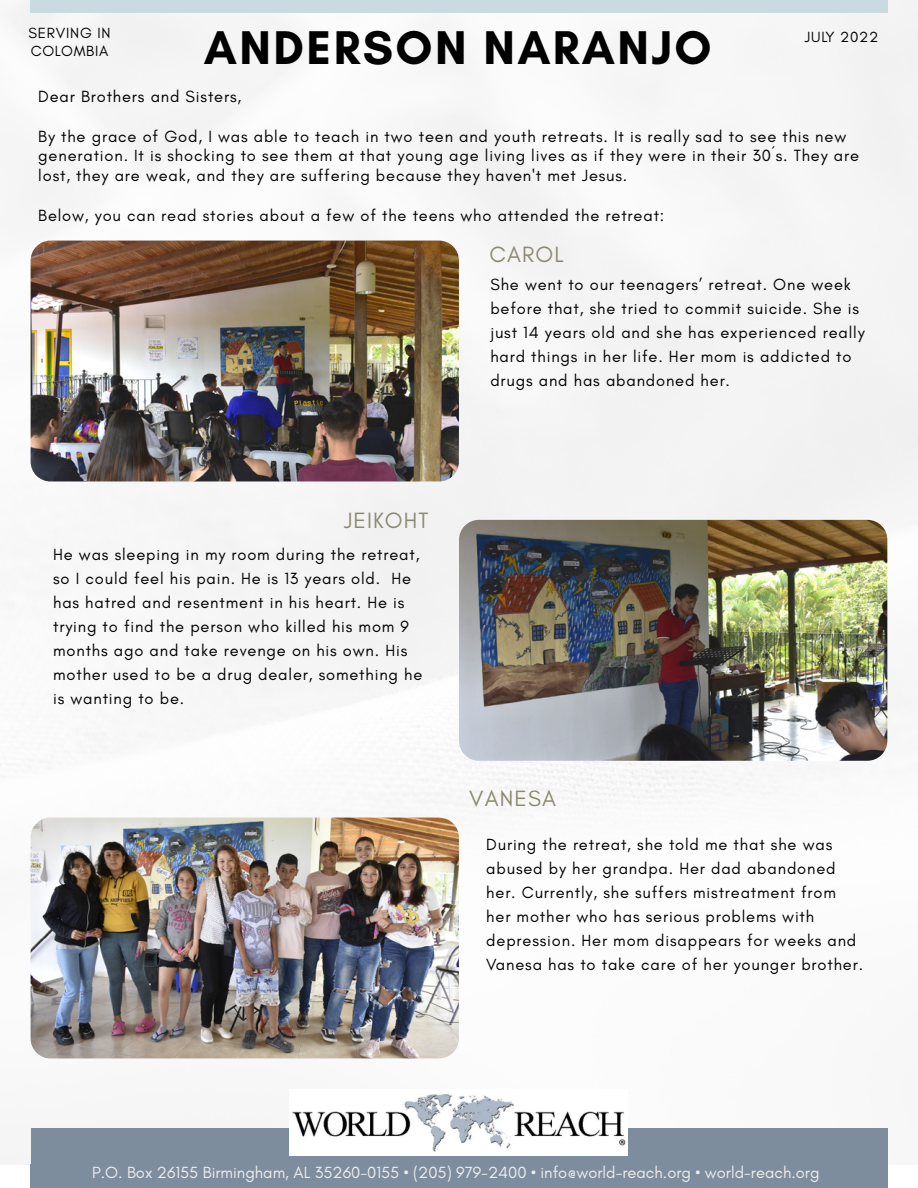
<style>
.page{position:relative;width:918px;height:1188px;background:#fff}
.page>*{position:absolute;margin:0;border:0;box-sizing:border-box;transform-origin:0 0}
.t1{font:700 48.15px "Glacial Indifference";letter-spacing:.05em;color:#000}
.t2{font:22.65px "Glacial Indifference";letter-spacing:.05em;color:#8b896f}
.t3{font:22.5px "Glacial Indifference";letter-spacing:.05em;color:#8b896f}
.t4{font:16.5px/24px "Glacial Indifference";letter-spacing:.05em;color:#000}
.t5{font:16.5px "Glacial Indifference";color:#ededed}
.t6{font:15px/18px "Glacial Indifference";letter-spacing:.05em;color:#000}
</style>
<div class="page">
<img style="left:31px;top:818px;width:428px;height:241px">
<img style="left:31px;top:241px;width:428px;height:241px">
<img style="left:459px;top:520px;width:428px;height:241px">
<div style="left:31px;top:1128px;width:857px;height:36px;background:#7d8d9d"></div>
<img style="left:290px;top:1093px;width:337px;height:62px">
<div style="left:31px;top:1164px;width:857px;height:24px;background:#7e8d9e"></div>
<div style="left:31px;top:0;width:857px;height:12px;background:#c9dbe0"></div>
<p class="t6" style="left:29px;top:24px;width:83px">SERVING IN<br>COLOMBIA</p>
<p class="t4" style="left:38px;top:85px;width:204px">Dear Brothers and Sisters,</p>
<p class="t4" style="left:38px;top:126px;width:822px;line-height:19.8px">By the grace of God, I was able to teach in two teen and youth retreats. It is really sad to see this new generation. It is shocking to see them at that young age living lives as if they were in their 30´s. They are lost, they are weak, and they are suffering because they haven't met Jesus.</p>
<p class="t4" style="left:38px;top:204px;width:628px">Below, you can read stories about a few of the teens who attended the retreat:</p>
<h1 class="t1" style="left:204px;top:17px;width:509px">ANDERSON NARANJO</h1>
<p class="t6" style="left:805px;top:29px;width:75px">JULY 2022</p>
<h2 class="t2" style="left:490px;top:241px;width:76px">CAROL</h2>
<p class="t4" style="left:490px;top:273px;width:376px">She went to our teenagers’ retreat. One week before that, she tried to commit suicide. She is just 14 years old and she has experienced really hard things in her life. Her mom is addicted to drugs and has abandoned her.</p>
<h2 class="t2" style="left:344px;top:508px;width:86px">JEIKOHT</h2>
<p class="t4" style="left:53px;top:543px;width:371px">He was sleeping in my room during the retreat, so I could feel his pain. He is 13 years old. He has hatred and resentment in his heart. He is trying to find the person who killed his mom 9 months ago and take revenge on his own. His mother used to be a drug dealer, something he is wanting to be.</p>
<h3 class="t3" style="left:469px;top:786px;width:88px">VANESA</h3>
<p class="t4" style="left:486px;top:833px;width:378px">During the retreat, she told me that she was abused by her grandpa. Her dad abandoned her. Currently, she suffers mistreatment from her mother who has serious problems with depression. Her mom disappears for weeks and Vanesa has to take care of her younger brother.</p>
<p class="t5" style="left:92px;top:1163px;width:729px">P.O. Box 26155 Birmingham, AL 35260-0155 • (205) 979-2400 • info@world-reach.org • world-reach.org</p>
</div>
